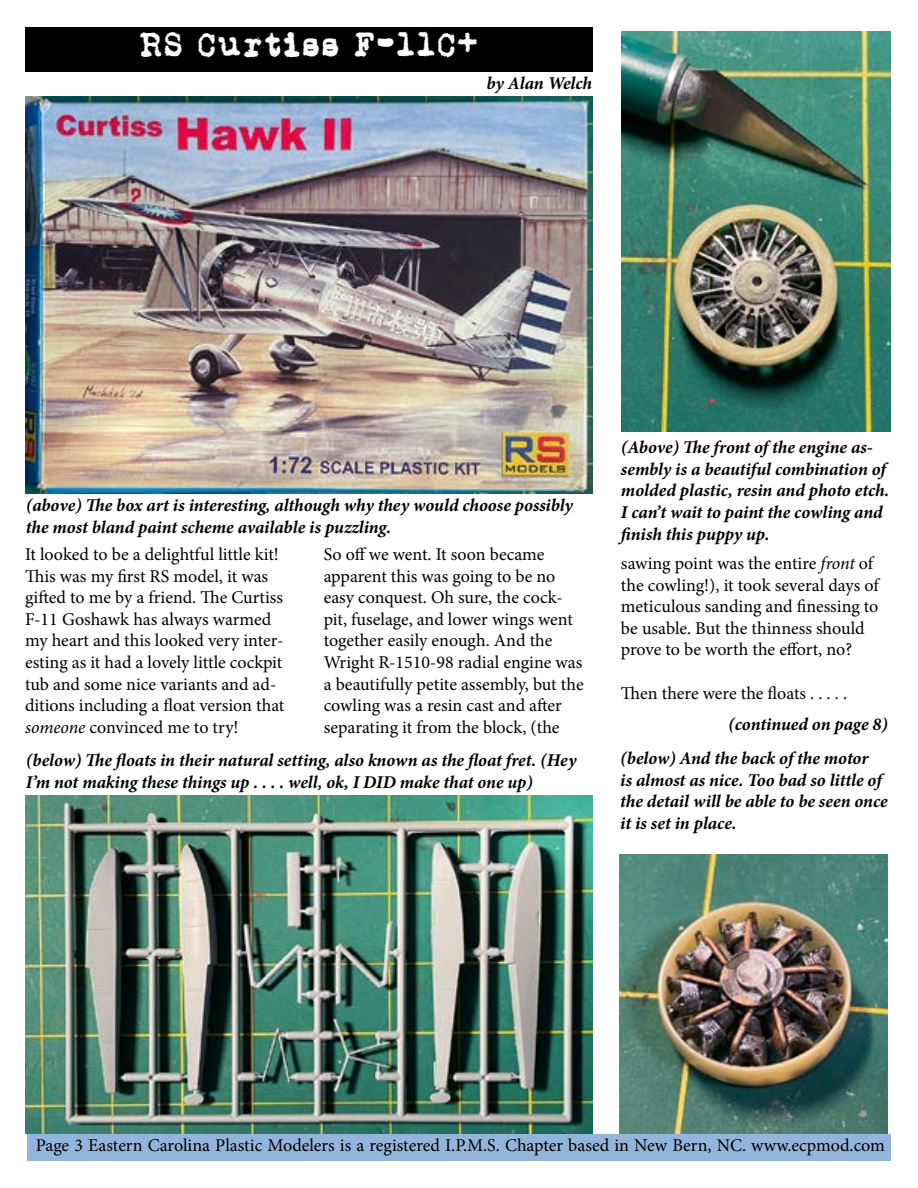
<style>
.page{position:relative;width:918px;height:1188px;background:#fff}
.page>*{position:absolute;margin:0;border:0;box-sizing:border-box;transform-origin:0 0}
.t1{font:28.5px "L.C.Smith 5 typewriter";letter-spacing:.06em;color:#fff}
.t2{font:18px/21.6px "Minion Pro";color:#000}
.t3{font:italic 700 18px/21.6px "Minion Pro";letter-spacing:-.005em;color:#000}
.s1{font-style:italic}
</style>
<div class="page">
<div style="left:27px;top:1134px;width:864px;height:27px;background:#93b5dc"></div>
<div style="left:25px;top:27px;width:568px;height:45px;background:#000"></div>
<img style="left:25px;top:96px;width:568px;height:398px">
<img style="left:621px;top:32px;width:270px;height:399px">
<img style="left:619px;top:854px;width:269px;height:280px">
<img style="left:25px;top:796px;width:567px;height:338px">
<h1 class="t1" style="left:140px;top:21px;width:340px">RS Curtiss F-11C+</h1>
<p class="t3" style="left:487px;top:72px;width:107px">by Alan Welch</p>
<p class="t3" style="left:26px;top:495px;width:548px">(above) The box art is interesting, although why they would choose possibly the most bland paint scheme available is puzzling.</p>
<p class="t3" style="left:621px;top:436px;width:270px">(Above) The front of the engine as&shy;sembly is a beautiful combination of molded plastic, resin and photo etch.<br>I can’t wait to paint the cowling and finish this puppy up.</p>
<p class="t2" style="left:25px;top:544px;width:261px">It looked to be a delightful little kit!<br>This was my first RS model, it was gifted to me by a friend. The Curtiss F-11 Goshawk has always warmed my heart and this looked very inter&shy;esting as it had a lovely little cockpit tub and some nice variants and ad&shy;ditions including a float version that <span class="s1">someone</span> convinced me to try!</p>
<p class="t2" style="left:324px;top:544px;width:261px">So off we went. It soon became apparent this was going to be no easy conquest. Oh sure, the cock&shy;pit, fuselage, and lower wings went together easily enough. And the Wright R-1510-98 radial engine was a beautifully petite assembly, but the cowling was a resin cast and after separating it from the block, (the</p>
<p class="t2" style="left:621px;top:553px;width:259px">sawing point was the entire <span class="s1">front</span> of the cowling!), it took several days of meticulous sanding and finessing to be usable. But the thinness should prove to be worth the effort, no?</p>
<p class="t2" style="left:621px;top:682px;width:228px">Then there were the floats . . . . .</p>
<p class="t3" style="left:728px;top:713px;width:161px">(continued on page 8)</p>
<p class="t3" style="left:26px;top:749px;width:552px">(below) The floats in their natural setting, also known as the float fret. (Hey<br>I’m not making these things up . . . . well, ok, I DID make that one up)</p>
<p class="t3" style="left:620px;top:747px;width:269px">(below) And the back of the motor<br>is almost as nice. Too bad so little of the detail will be able to be seen once it is set in place.</p>
<p class="t2" style="left:36px;top:1135px;width:851px">Page 3 Eastern Carolina Plastic Modelers is a registered I.P.M.S. Chapter based in New Bern, NC. www.ecpmod.com</p>
</div>
